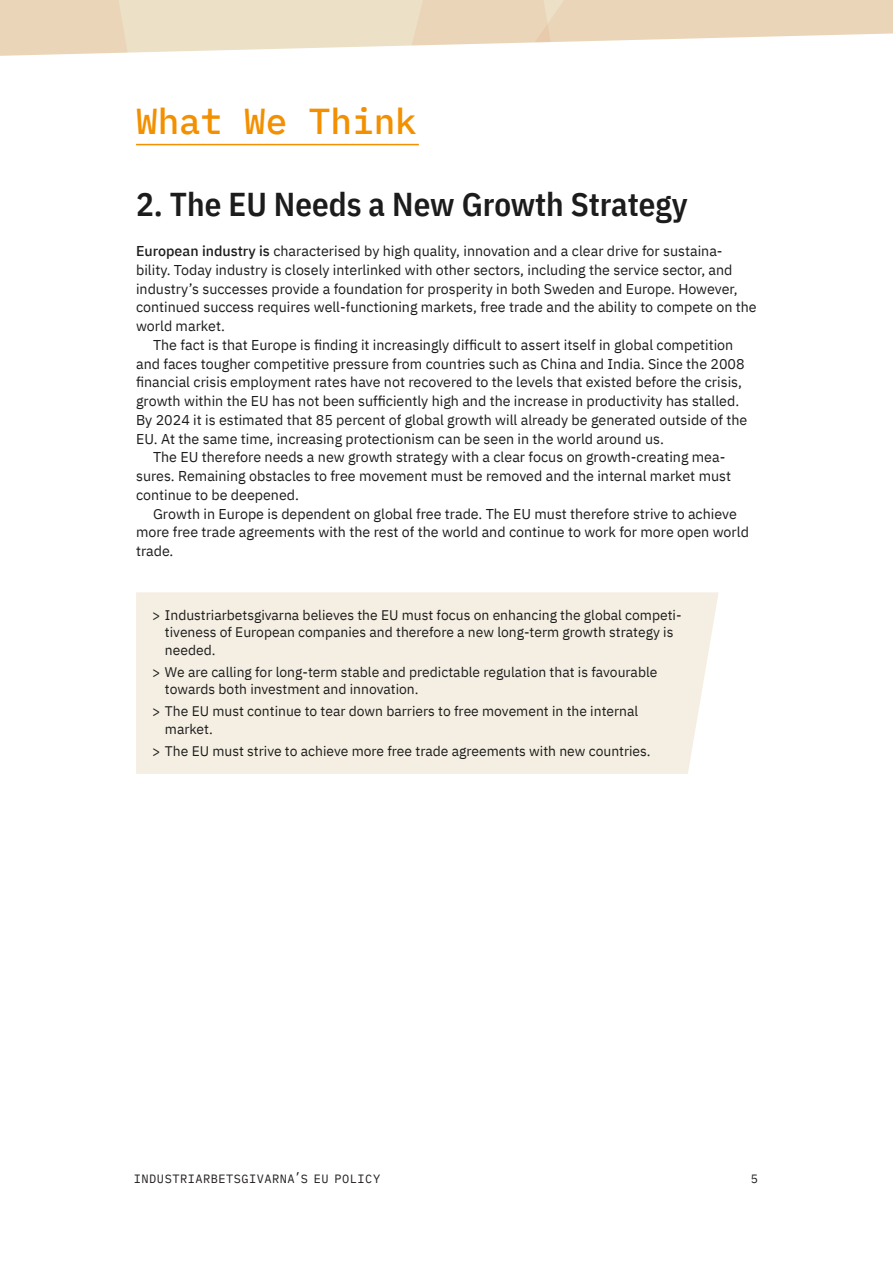
<style>
.page{position:relative;width:893px;height:1263px;background:#fff}
.page>*{position:absolute;margin:0;border:0;box-sizing:border-box;transform-origin:0 0}
.t1{font:500 36px "IBM Plex Mono";color:#f39000}
.t2{font:600 33px "IBM Plex Sans Cond";color:#1c1c1c}
.t3{font:14.25px/18.8px "IBM Plex Sans";color:#1c1c1c}
.t4{font:13.8px/17.7px "IBM Plex Sans";color:#1c1c1c}
.t5{font:12px "IBM Plex Mono";letter-spacing:.04em;color:#231f20}
.s1{font-weight:500}
</style>
<div class="page">
<svg style="left:0;top:0;width:893px;height:56px"></svg>
<div style="left:136px;top:592px;width:583px;height:182px;background:#f5efe3"></div>
<hr style="left:136px;top:144px;width:283px;height:1px;background:#f39000">
<p class="t1" style="left:136px;top:94px;width:282px">What We Think</p>
<p class="t2" style="left:136px;top:178px;width:553px">2. The EU Needs a New Growth Strategy</p>
<p class="t3" style="left:136px;top:240px;width:622px"><span class="s1">European industry is</span> characterised by high quality, innovation and a clear drive for sustaina&shy;bility. Today industry is closely interlinked with other sectors, including the service sector, and industry’s successes provide a foundation for prosperity in both Sweden and Europe. However, continued success requires well-functioning markets, free trade and the ability to compete on the world market.</p>
<p class="t3" style="left:136px;top:334px;width:613px;text-indent:17px">The fact is that Europe is finding it increasingly difficult to assert itself in global competition and faces tougher competitive pressure from countries such as China and India. Since the 2008 financial crisis employment rates have not recovered to the levels that existed before the crisis, growth within the EU has not been sufficiently high and the increase in productivity has stalled.<br>By 2024 it is estimated that 85 percent of global growth will already be generated outside of the EU. At the same time, increasing protectionism can be seen in the world around us.</p>
<p class="t3" style="left:136px;top:447px;width:596px;text-indent:17px">The EU therefore needs a new growth strategy with a clear focus on growth-creating mea&shy;sures. Remaining obstacles to free movement must be removed and the internal market must continue to be deepened.</p>
<p class="t3" style="left:136px;top:503px;width:614px;text-indent:17px">Growth in Europe is dependent on global free trade. The EU must therefore strive to achieve more free trade agreements with the rest of the world and continue to work for more open world trade.</p>
<p class="t4" style="left:165px;top:605px;width:518px;text-indent:-13px">&gt; Industriarbetsgivarna believes the EU must focus on enhancing the global competi&shy;tiveness of European companies and therefore a new long-term growth strategy is needed.</p>
<p class="t4" style="left:165px;top:662px;width:494px;text-indent:-13px">&gt; We are calling for long-term stable and predictable regulation that is favourable towards both investment and innovation.</p>
<p class="t4" style="left:165px;top:701px;width:475px;text-indent:-13px">&gt; The EU must continue to tear down barriers to free movement in the internal market.</p>
<p class="t4" style="left:152px;top:741px;width:500px">&gt; The EU must strive to achieve more free trade agreements with new countries.</p>
<p class="t5" style="left:134px;top:1169px;width:248px">INDUSTRIARBETSGIVARNA’S EU POLICY</p>
<p class="t5" style="left:751px;top:1169px;width:9px">5</p>
</div>
